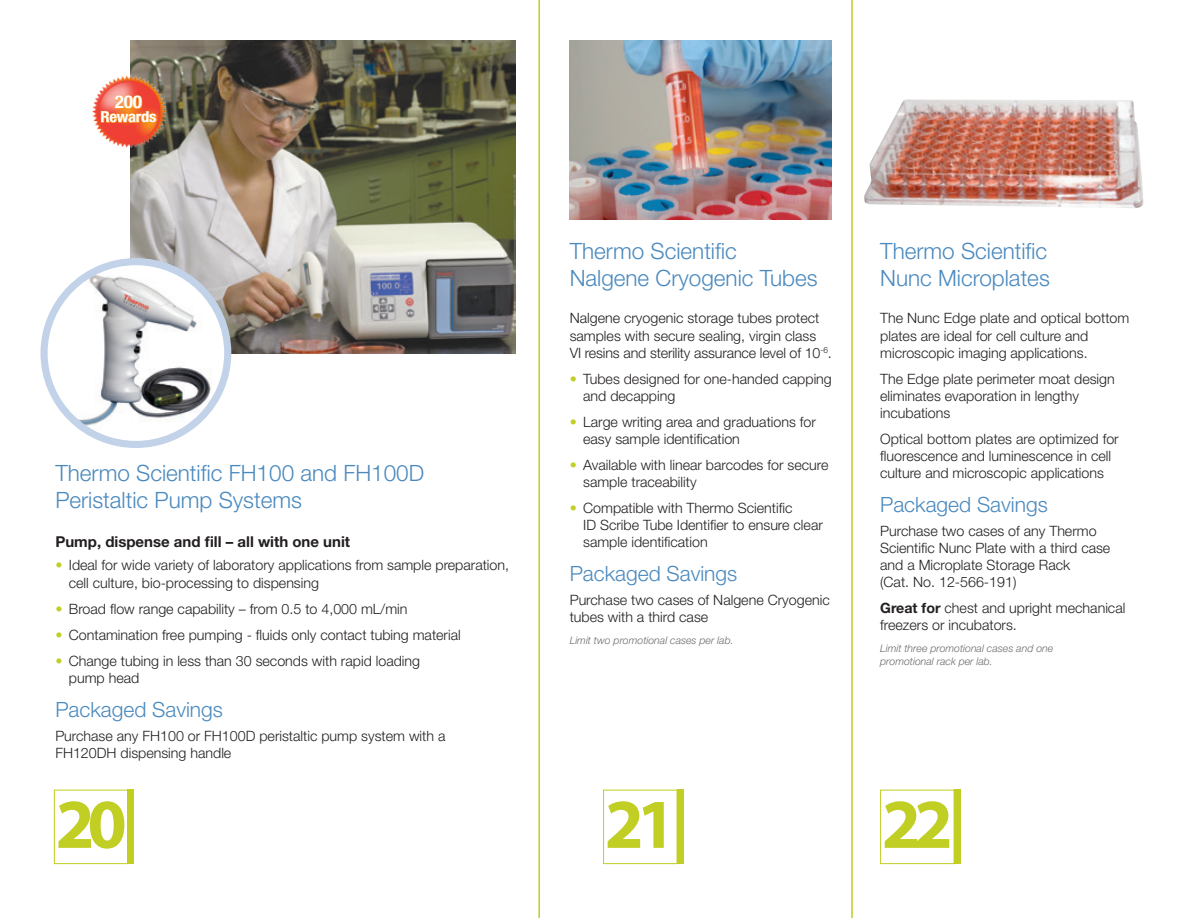
<style>
.page{position:relative;width:1188px;height:918px;background:#fff}
.page>*{position:absolute;margin:0;border:0;box-sizing:border-box;transform-origin:0 0}
.t1{font:700 70.5px "Myriad Pro";color:#c1ce23}
.Product_Names{font:300 22.5px/27px "Helvetica Neue LT Std";color:#4a89be}
.Savings{font:300 21px "Helvetica Neue LT Std";color:#4a89be}
.t2{font:700 condensed 17.7px "Helvetica Neue LT Std";color:#fff;scale:1.1 1}
.t3{font:700 condensed 15.15px "Helvetica Neue LT Std";letter-spacing:-.02em;color:#fff;scale:1.1 1}
.Subheads{font:700 15px "Helvetica Neue LT Std";color:#231f20}
.Body_Copy{font:300 14.25px/17.1px "Helvetica Neue LT Std";color:#231f20}
.Note_Footer{font:italic 300 10.5px/12.6px "Helvetica Neue LT Std";color:#6c6d70}
.Body_Copy-2{font:italic 300 10.5px "Helvetica Neue LT Std";color:#6c6d70}
.s1{font-weight:700;color:#c1ce23}
.s2{font-weight:700}
</style>
<div class="page">
<img style="left:570px;top:40px;width:262px;height:179px">
<img style="left:864px;top:100px;width:280px;height:108px">
<div style="left:54px;top:790px;width:74px;height:74px;border:1px solid #c1ce23"></div>
<div style="left:880px;top:790px;width:74px;height:74px;border:1px solid #c1ce23"></div>
<hr style="left:538px;top:0;width:2px;height:918px;background:#c1ce23">
<hr style="left:851px;top:0;width:2px;height:918px;background:#c1ce23">
<img style="left:131px;top:40px;width:385px;height:314px">
<div style="left:128px;top:790px;width:6px;height:74px;background:#c1ce23"></div>
<div style="left:954px;top:790px;width:7px;height:74px;background:#c1ce23"></div>
<div style="left:603px;top:790px;width:74px;height:74px;border:1px solid #c1ce23"></div>
<div style="left:677px;top:790px;width:6px;height:74px;background:#c1ce23"></div>
<svg style="left:44px;top:262px;width:184px;height:182px"></svg>
<img style="left:59px;top:262px;width:169px;height:177px">
<div style="left:41px;top:258px;width:190px;height:190px;border:7px solid #c2d3e9;border-radius:50%"></div>
<img style="left:93px;top:75px;width:72px;height:73px">
<svg style="left:101px;top:95px;width:56px;height:35px;background:#f26f37"></svg>
<p class="t2" style="left:115px;top:91px;width:26px">200</p>
<p class="t3" style="left:101px;top:108px;width:52px">Rewards</p>
<p class="Product_Names" style="left:55px;top:459px;width:370px">Thermo Scientific FH100 and FH100D<br>Peristaltic Pump Systems</p>
<p class="Subheads" style="left:55px;top:532px;width:296px">Pump, dispense and fill – all with one unit</p>
<p class="Body_Copy" style="left:69px;top:556px;width:442px;text-indent:-14px"><span class="s1">•</span> Ideal for wide variety of laboratory applications from sample preparation, cell culture, bio-processing to dispensing</p>
<p class="Body_Copy" style="left:55px;top:600px;width:354px"><span class="s1">•</span> Broad flow range capability – from 0.5 to 4,000 mL/min</p>
<p class="Body_Copy" style="left:55px;top:626px;width:407px"><span class="s1">•</span> Contamination free pumping - fluids only contact tubing material</p>
<p class="Body_Copy" style="left:69px;top:652px;width:353px;text-indent:-14px"><span class="s1">•</span> Change tubing in less than 30 seconds with rapid loading pump head</p>
<p class="Savings" style="left:55px;top:696px;width:169px">Packaged Savings</p>
<p class="Body_Copy" style="left:55px;top:727px;width:392px">Purchase any FH100 or FH100D peristaltic pump system with a<br>FH120DH dispensing handle</p>
<p class="Product_Names" style="left:570px;top:237px;width:250px">Thermo Scientific<br>Nalgene Cryogenic Tubes</p>
<p class="Body_Copy" style="left:570px;top:309px;width:264px">Nalgene cryogenic storage tubes protect samples with secure sealing, virgin class<br>VI resins and sterility assurance level of 10<sup>-6</sup>.</p>
<p class="Body_Copy" style="left:583px;top:370px;width:250px;text-indent:-14px"><span class="s1">•</span> Tubes designed for one-handed capping and decapping</p>
<p class="Body_Copy" style="left:583px;top:413px;width:234px;text-indent:-14px"><span class="s1">•</span> Large writing area and graduations for easy sample identification</p>
<p class="Body_Copy" style="left:583px;top:456px;width:247px;text-indent:-14px"><span class="s1">•</span> Available with linear barcodes for secure sample traceability</p>
<p class="Body_Copy" style="left:583px;top:499px;width:241px;text-indent:-14px"><span class="s1">•</span> Compatible with Thermo Scientific<br>ID Scribe Tube Identifier to ensure clear sample identification</p>
<p class="Savings" style="left:570px;top:561px;width:169px">Packaged Savings</p>
<p class="Body_Copy" style="left:570px;top:591px;width:262px">Purchase two cases of Nalgene Cryogenic tubes with a third case</p>
<p class="Body_Copy-2" style="left:570px;top:634px;width:165px">Limit two promotional cases per lab.</p>
<p class="Product_Names" style="left:880px;top:237px;width:171px">Thermo Scientific<br>Nunc Microplates</p>
<p class="Body_Copy" style="left:880px;top:309px;width:251px">The Nunc Edge plate and optical bottom plates are ideal for cell culture and microscopic imaging applications.</p>
<p class="Body_Copy" style="left:880px;top:370px;width:236px">The Edge plate perimeter moat design eliminates evaporation in lengthy incubations</p>
<p class="Body_Copy" style="left:880px;top:430px;width:240px">Optical bottom plates are optimized for fluorescence and luminescence in cell culture and microscopic applications</p>
<p class="Savings" style="left:880px;top:492px;width:169px">Packaged Savings</p>
<p class="Body_Copy" style="left:880px;top:522px;width:232px">Purchase two cases of any Thermo<br>Scientific Nunc Plate with a third case and a Microplate Storage Rack<br>(Cat. No. 12-566-191)</p>
<p class="Body_Copy" style="left:880px;top:599px;width:247px"><span class="s2">Great for</span> chest and upright mechanical freezers or incubators.</p>
<p class="Note_Footer" style="left:880px;top:642px;width:175px">Limit three promotional cases and one promotional rack per lab.</p>
<p class="t1" style="left:56px;top:778px;width:73px">20</p>
<p class="t1" style="left:605px;top:778px;width:73px">21</p>
<p class="t1" style="left:882px;top:778px;width:73px">22</p>
</div>
